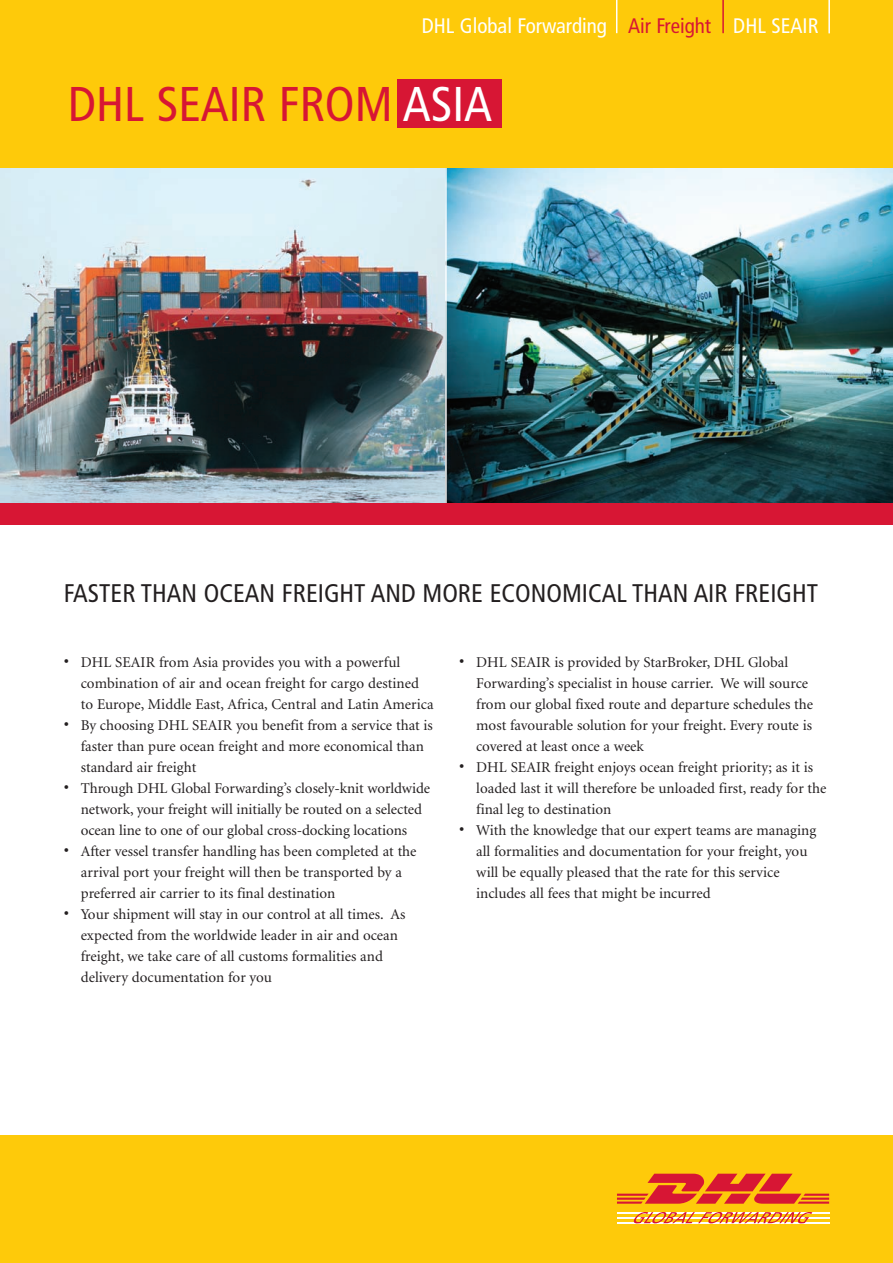
<style>
.page{position:relative;width:893px;height:1263px;background:#fff}
.page>*{position:absolute;margin:0;border:0;box-sizing:border-box;transform-origin:0 0}
.t1{font:condensed 48.75px "Frutiger";color:#d71634}
.t2{font:condensed 25.5px "Frutiger";color:#231f20}
.t3{font:condensed 21px "Frutiger";color:#fff}
.t4{font:15px/21px "Minion";color:#231f20}
.s1{color:#d71634}
.s2{color:#fff}
.s3{font-size:18px}
</style>
<div class="page">
<div style="left:0;top:1135px;width:893px;height:128px;background:#feca0a"></div>
<svg style="left:617px;top:1174px;width:212px;height:30px"></svg>
<hr style="left:617px;top:1222px;width:212px;height:1px;background:#fff">
<hr style="left:617px;top:1212px;width:212px;height:1px;background:#fff">
<hr style="left:617px;top:1217px;width:212px;height:1px;background:#fff">
<svg style="left:633px;top:1212px;width:179px;height:11px"></svg>
<img style="left:0;top:168px;width:445px;height:335px">
<img style="left:447px;top:168px;width:446px;height:335px">
<div style="left:0;top:0;width:893px;height:168px;background:#feca0a"></div>
<div style="left:397px;top:80px;width:104px;height:48px;background:#d71634"></div>
<div style="left:0;top:503px;width:893px;height:21px;background:#d71634"></div>
<hr style="left:828px;top:0;width:2px;height:33px;background:#fff">
<hr style="left:722px;top:0;width:2px;height:33px;background:#d71634">
<hr style="left:616px;top:0;width:1px;height:33px;background:#fff">
<h3 class="t3" style="left:422px;top:17px;width:398px">DHL Global Forwarding <span class="s1">Air Freight</span> DHL SEAIR</h3>
<h1 class="t1" style="left:68px;top:84px;width:426px">DHL SEAIR FROM <span class="s2">ASIA</span></h1>
<h2 class="t2" style="left:64px;top:582px;width:756px">FASTER THAN OCEAN FREIGHT AND MORE ECONOMICAL THAN AIR FREIGHT</h2>
<p class="t4" style="left:81px;top:652px;width:355px;text-indent:-17px"><span class="s3">•</span> DHL SEAIR from Asia provides you with a powerful combination of air and ocean freight for cargo destined to Europe, Middle East, Africa, Central and Latin America</p>
<p class="t4" style="left:81px;top:715px;width:354px;text-indent:-17px"><span class="s3">•</span> By choosing DHL SEAIR you benefit from a service that is faster than pure ocean freight and more economical than standard air freight</p>
<p class="t4" style="left:64px;top:778px;width:368px;text-align:center"><span class="s3">•</span> Through DHL Global Forwarding’s closely-knit worldwide network, your freight will initially be routed on a selected ocean line to one of our global cross-docking locations</p>
<p class="t4" style="left:81px;top:841px;width:337px;text-indent:-17px"><span class="s3">•</span> After vessel transfer handling has been completed at the arrival port your freight will then be transported by a preferred air carrier to its final destination</p>
<p class="t4" style="left:81px;top:904px;width:326px;text-indent:-17px"><span class="s3">•</span> Your shipment will stay in our control at all times. As expected from the worldwide leader in air and ocean freight, we take care of all customs formalities and delivery documentation for you</p>
<p class="t4" style="left:476px;top:652px;width:338px;text-indent:-17px"><span class="s3">•</span> DHL SEAIR is provided by StarBroker, DHL Global Forwarding’s specialist in house carrier. We will source from our global fixed route and departure schedules the most favourable solution for your freight. Every route is covered at least once a week</p>
<p class="t4" style="left:476px;top:757px;width:352px;text-indent:-17px"><span class="s3">•</span> DHL SEAIR freight enjoys ocean freight priority; as it is loaded last it will therefore be unloaded first, ready for the final leg to destination</p>
<p class="t4" style="left:476px;top:820px;width:341px;text-indent:-17px"><span class="s3">•</span> With the knowledge that our expert teams are managing all formalities and documentation for your freight, you will be equally pleased that the rate for this service includes all fees that might be incurred</p>
</div>
